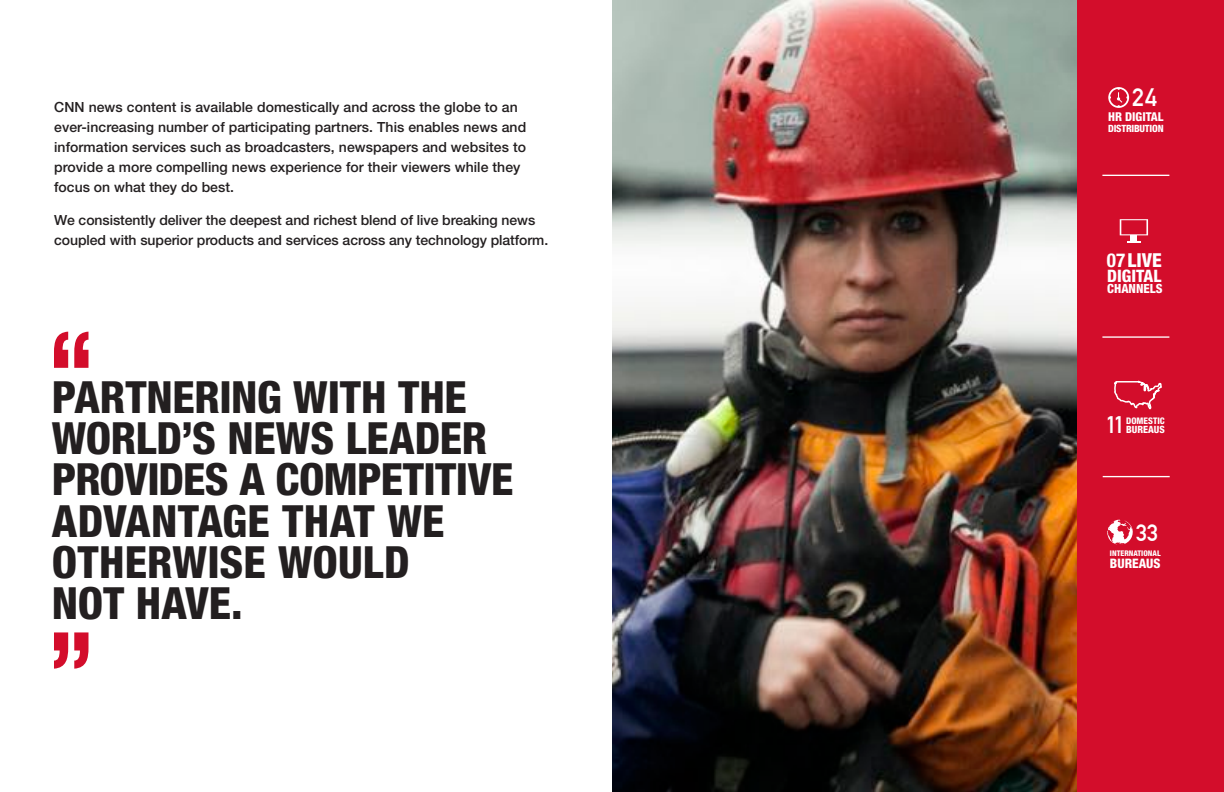
<style>
.page{position:relative;width:1224px;height:792px;background:#fff}
.page>*{position:absolute;margin:0;border:0;box-sizing:border-box;transform-origin:0 0}
.t1{font:800 condensed 44.4px/41.4px "Helvetica Neue LT Std";letter-spacing:-.005em;color:#231f20}
.t2{font:700 24.7px "DIN Alternate";color:#fff}
.t3{font:700 23.4px "DIN Alternate";color:#fff}
.t4{font:700 23.2px "DIN Alternate";color:#fff}
.t5{font:800 condensed 19.3px "Helvetica Neue LT Std";color:#fff}
.t6{font:800 condensed 17.2px "Helvetica Neue LT Std";color:#fff}
.t7{font:500 14px/20px "Helvetica Neue LT Std";letter-spacing:.005em;color:#231f20}
.t8{font:800 condensed 13.1px "Helvetica Neue LT Std";color:#fff}
.t9{font:800 condensed 12.7px "Helvetica Neue LT Std";color:#fff}
.t10{font:800 condensed 12.2px "Helvetica Neue LT Std";color:#fff}
.t11{font:800 condensed 10px "Helvetica Neue LT Std";letter-spacing:-.02em;color:#fff}
.t12{font:800 condensed 10px "Helvetica Neue LT Std";color:#fff}
.t13{font:800 condensed 9.1px "Helvetica Neue LT Std";color:#fff}
.t14{font:800 condensed 7.8px "Helvetica Neue LT Std";color:#fff}
.s1{font-weight:700;font-size:19.2px}
</style>
<div class="page">
<img style="left:612px;top:0;width:466px;height:792px">
<svg style="left:54px;top:332px;width:34px;height:36px"></svg>
<svg style="left:54px;top:632px;width:34px;height:37px"></svg>
<div style="left:1078px;top:0;width:146px;height:792px;background:#d30d2b"></div>
<svg style="left:1120px;top:219px;width:28px;height:16px"></svg>
<div style="left:1131px;top:235px;width:6px;height:7px;background:#fff"></div>
<svg style="left:1127px;top:242px;width:14px;height:1px"></svg>
<svg style="left:1107px;top:520px;width:26px;height:25px"></svg>
<svg style="left:1108px;top:87px;width:21px;height:21px"></svg>
<svg style="left:1114px;top:380px;width:48px;height:30px"></svg>
<hr style="left:1102px;top:175px;width:67px;height:1px;background:#fff">
<hr style="left:1102px;top:336px;width:67px;height:2px;background:#fff">
<hr style="left:1103px;top:476px;width:67px;height:1px;background:#fff">
<p class="t7" style="left:54px;top:97px;width:474px">CNN news content is available domestically and across the globe to an ever-increasing number of participating partners. This enables news and information services such as broadcasters, newspapers and websites to provide a more compelling news experience for their viewers while they focus on what they do best.</p>
<p class="t7" style="left:54px;top:210px;width:496px">We consistently deliver the deepest and richest blend of live breaking news coupled with superior products and services across any technology platform.</p>
<h1 class="t1" style="left:52px;top:375px;width:463px">PARTNERING WITH THE<br>WORLD’S NEWS LEADER<br>PROVIDES A COMPETITIVE<br>ADVANTAGE THAT WE<br>OTHERWISE WOULD<br>NOT HAVE.</h1>
<h2 class="t2" style="left:1132px;top:83px;width:26px">24</h2>
<p class="t10" style="left:1108px;top:109px;width:57px">HR DIGITAL</p>
<p class="t11" style="left:1108px;top:122px;width:57px">DISTRIBUTION</p>
<h3 class="t5" style="left:1107px;top:248px;width:56px"><span class="s1">07</span>LIVE</h3>
<p class="t6" style="left:1107px;top:265px;width:56px">DIGITAL</p>
<p class="t9" style="left:1107px;top:281px;width:57px">CHANNELS</p>
<h3 class="t3" style="left:1106px;top:411px;width:21px">11</h3>
<p class="t12" style="left:1126px;top:423px;width:40px">BUREAUS</p>
<p class="t13" style="left:1126px;top:415px;width:40px">DOMESTIC</p>
<h3 class="t4" style="left:1136px;top:519px;width:24px">33</h3>
<p class="t14" style="left:1110px;top:548px;width:52px">INTERNATIONAL</p>
<p class="t8" style="left:1110px;top:556px;width:52px">BUREAUS</p>
</div>
